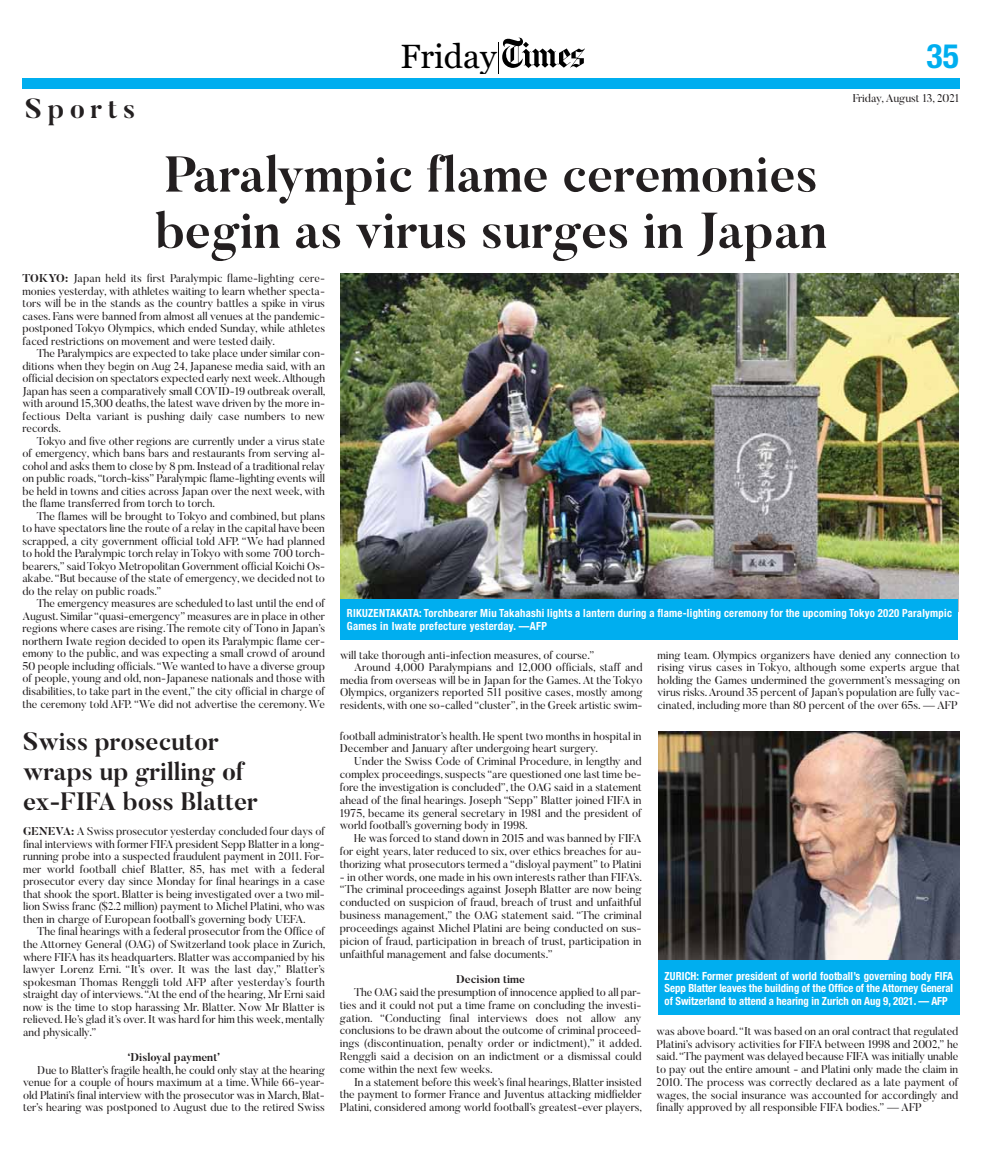
<style>
.page{position:relative;width:993px;height:1152px;background:#fff}
.page>*{position:absolute;margin:0;border:0;box-sizing:border-box;transform-origin:0 0}
.t1{font:700 50px/56.2px "Butler";color:#231f20}
.t2{font:700 condensed 33.75px "Helvetica Neue";color:#00aeef}
.t3{font:33.5px "Georgia+T42";color:#000}
.t4{font:700 27.5px "Butler";letter-spacing:.2em;color:#231f20}
.t5{font:700 25px/30px "Butler";color:#231f20}
.t6{font:11.25px/12.5px "Butler";color:#231f20;text-align:justify}
.t7{font:700 condensed 11.25px/12.5px "Helvetica Neue";letter-spacing:.025em;color:#fff;scale:.95 1}
.t8{font:700 11.25px "Butler";color:#231f20}
.s1{font-weight:700}
</style>
<div class="page">
<div style="left:22px;top:78px;width:937px;height:11px;background:#00aeef"></div>
<svg style="left:502px;top:37px;width:82px;height:31px"></svg>
<hr style="left:498px;top:42px;width:1px;height:32px;background:#000">
<img style="left:340px;top:273px;width:618px;height:326px">
<div style="left:340px;top:599px;width:618px;height:40px;background:#00aeef"></div>
<img style="left:658px;top:732px;width:301px;height:228px">
<div style="left:658px;top:960px;width:301px;height:55px;background:#00aeef"></div>
<h3 class="t4" style="left:25px;top:98px;width:111px">Sports</h3>
<h3 class="t3" style="left:400px;top:36px;width:98px">Friday</h3>
<h2 class="t2" style="left:926px;top:44px;width:34px">35</h2>
<h1 class="t1" style="left:155px;top:153px;width:673px">Paralympic flame ceremonies begin as virus surges in Japan</h1>
<p class="t6" style="left:852px;top:94px;width:108px">Friday, August 13, 2021</p>
<p class="t6" style="left:22px;top:273px;width:304px"><span class="s1">TOKYO:</span> Japan held its first Paralympic flame-lighting cere&shy;monies yesterday, with athletes waiting to learn whether specta&shy;tors will be in the stands as the country battles a spike in virus cases. Fans were banned from almost all venues at the pandemic&shy;postponed Tokyo Olympics, which ended Sunday, while athletes faced restrictions on movement and were tested daily.</p>
<p class="t6" style="left:22px;top:348px;width:304px;text-indent:14px">The Paralympics are expected to take place under similar con&shy;ditions when they begin on Aug 24, Japanese media said, with an official decision on spectators expected early next week. Although Japan has seen a comparatively small COVID-19 outbreak overall, with around 15,300 deaths, the latest wave driven by the more in&shy;fectious Delta variant is pushing daily case numbers to new records.</p>
<p class="t6" style="left:22px;top:436px;width:304px;text-indent:14px">Tokyo and five other regions are currently under a virus state of emergency, which bans bars and restaurants from serving al&shy;cohol and asks them to close by 8 pm. Instead of a traditional relay on public roads, “torch-kiss” Paralympic flame-lighting events will be held in towns and cities across Japan over the next week, with the flame transferred from torch to torch.</p>
<p class="t6" style="left:22px;top:511px;width:304px;text-indent:14px">The flames will be brought to Tokyo and combined, but plans to have spectators line the route of a relay in the capital have been scrapped, a city government official told AFP. “We had planned to hold the Paralympic torch relay in Tokyo with some 700 torch&shy;bearers,” said Tokyo Metropolitan Government official Koichi Os&shy;akabe. “But because of the state of emergency, we decided not to do the relay on public roads.”</p>
<p class="t6" style="left:22px;top:598px;width:304px;text-indent:14px">The emergency measures are scheduled to last until the end of August. Similar “quasi-emergency” measures are in place in other regions where cases are rising. The remote city of Tono in Japan’s northern Iwate region decided to open its Paralympic flame cer&shy;emony to the public, and was expecting a small crowd of around 50 people including officials. “We wanted to have a diverse group of people, young and old, non-Japanese nationals and those with disabilities, to take part in the event,” the city official in charge of the ceremony told AFP. “We did not advertise the ceremony. We</p>
<h3 class="t5" style="left:23px;top:729px;width:236px">Swiss prosecutor wraps up grilling of ex-FIFA boss Blatter</h3>
<p class="t6" style="left:23px;top:826px;width:303px"><span class="s1">GENEVA:</span> A Swiss prosecutor yesterday concluded four days of final interviews with former FIFA president Sepp Blatter in a long&shy;running probe into a suspected fraudulent payment in 2011. For&shy;mer world football chief Blatter, 85, has met with a federal prosecutor every day since Monday for final hearings in a case that shook the sport. Blatter is being investigated over a two mil&shy;lion Swiss franc ($2.2 million) payment to Michel Platini, who was then in charge of European football’s governing body UEFA.</p>
<p class="t6" style="left:23px;top:926px;width:303px;text-indent:14px">The final hearings with a federal prosecutor from the Office of the Attorney General (OAG) of Switzerland took place in Zurich, where FIFA has its headquarters. Blatter was accompanied by his lawyer Lorenz Erni. “It’s over. It was the last day,” Blatter’s spokesman Thomas Renggli told AFP after yesterday’s fourth straight day of interviews. “At the end of the hearing, Mr Erni said now is the time to stop harassing Mr. Blatter. Now Mr Blatter is relieved. He’s glad it’s over. It was hard for him this week, mentally and physically.”</p>
<p class="t8" style="left:128px;top:1053px;width:94px">‘Disloyal payment’</p>
<p class="t6" style="left:23px;top:1064px;width:303px;text-indent:14px">Due to Blatter’s fragile health, he could only stay at the hearing venue for a couple of hours maximum at a time. While 66-year&shy;old Platini’s final interview with the prosecutor was in March, Blat&shy;ter’s hearing was postponed to August due to the retired Swiss</p>
<p class="t7" style="left:347px;top:608px;width:638px">RIKUZENTAKATA: Torchbearer Miu Takahashi lights a lantern during a flame-lighting ceremony for the upcoming Tokyo 2020 Paralympic<br>Games in Iwate prefecture yesterday. —AFP</p>
<p class="t6" style="left:340px;top:650px;width:256px">will take thorough anti-infection measures, of course.”</p>
<p class="t6" style="left:354px;top:662px;width:290px">Around 4,000 Paralympians and 12,000 officials, staff and</p>
<p class="t6" style="left:340px;top:675px;width:304px">media from overseas will be in Japan for the Games. At the Tokyo</p>
<p class="t6" style="left:340px;top:687px;width:304px">Olympics, organizers reported 511 positive cases, mostly among</p>
<p class="t6" style="left:340px;top:700px;width:304px">residents, with one so-called “cluster”, in the Greek artistic swim-</p>
<p class="t6" style="left:340px;top:730px;width:303px">football administrator’s health. He spent two months in hospital in<br>December and January after undergoing heart surgery.</p>
<p class="t6" style="left:340px;top:756px;width:303px;text-indent:14px">Under the Swiss Code of Criminal Procedure, in lengthy and complex proceedings, suspects “are questioned one last time be&shy;fore the investigation is concluded”, the OAG said in a statement ahead of the final hearings. Joseph “Sepp” Blatter joined FIFA in 1975, became its general secretary in 1981 and the president of world football’s governing body in 1998.</p>
<p class="t6" style="left:340px;top:833px;width:303px;text-indent:14px">He was forced to stand down in 2015 and was banned by FIFA for eight years, later reduced to six, over ethics breaches for au&shy;thorizing what prosecutors termed a “disloyal payment” to Platini</p>
<p class="t6" style="left:340px;top:871px;width:303px">- in other words, one made in his own interests rather than FIFA’s. “The criminal proceedings against Joseph Blatter are now being conducted on suspicion of fraud, breach of trust and unfaithful business management,” the OAG statement said. “The criminal proceedings against Michel Platini are being conducted on sus&shy;picion of fraud, participation in breach of trust, participation in unfaithful management and false documents.”</p>
<p class="t8" style="left:456px;top:975px;width:70px">Decision time</p>
<p class="t6" style="left:340px;top:987px;width:303px;text-indent:14px">The OAG said the presumption of innocence applied to all par&shy;ties and it could not put a time frame on concluding the investi&shy;gation. “Conducting final interviews does not allow any conclusions to be drawn about the outcome of criminal proceed&shy;ings (discontinuation, penalty order or indictment),” it added.<br>Renggli said a decision on an indictment or a dismissal could come within the next few weeks.</p>
<p class="t6" style="left:340px;top:1076px;width:303px;text-indent:14px">In a statement before this week’s final hearings, Blatter insisted the payment to former France and Juventus attacking midfielder Platini, considered among world football’s greatest-ever players,</p>
<p class="t6" style="left:657px;top:650px;width:304px">ming team. Olympics organizers have denied any connection to rising virus cases in Tokyo, although some experts argue that holding the Games undermined the government’s messaging on virus risks. Around 35 percent of Japan’s population are fully vac&shy;cinated, including more than 80 percent of the over 65s. — AFP</p>
<p class="t7" style="left:664px;top:970px;width:305px;text-align:justify">ZURICH: Former president of world football’s governing body FIFA Sepp Blatter leaves the building of the Office of the Attorney General of Switzerland to attend a hearing in Zurich on Aug 9, 2021. — AFP</p>
<p class="t6" style="left:656px;top:1025px;width:303px">was above board. “It was based on an oral contract that regulated Platini’s advisory activities for FIFA between 1998 and 2002,” he said. “The payment was delayed because FIFA was initially unable to pay out the entire amount - and Platini only made the claim in 2010. The process was correctly declared as a late payment of wages, the social insurance was accounted for accordingly and finally approved by all responsible FIFA bodies.” — AFP</p>
</div>
